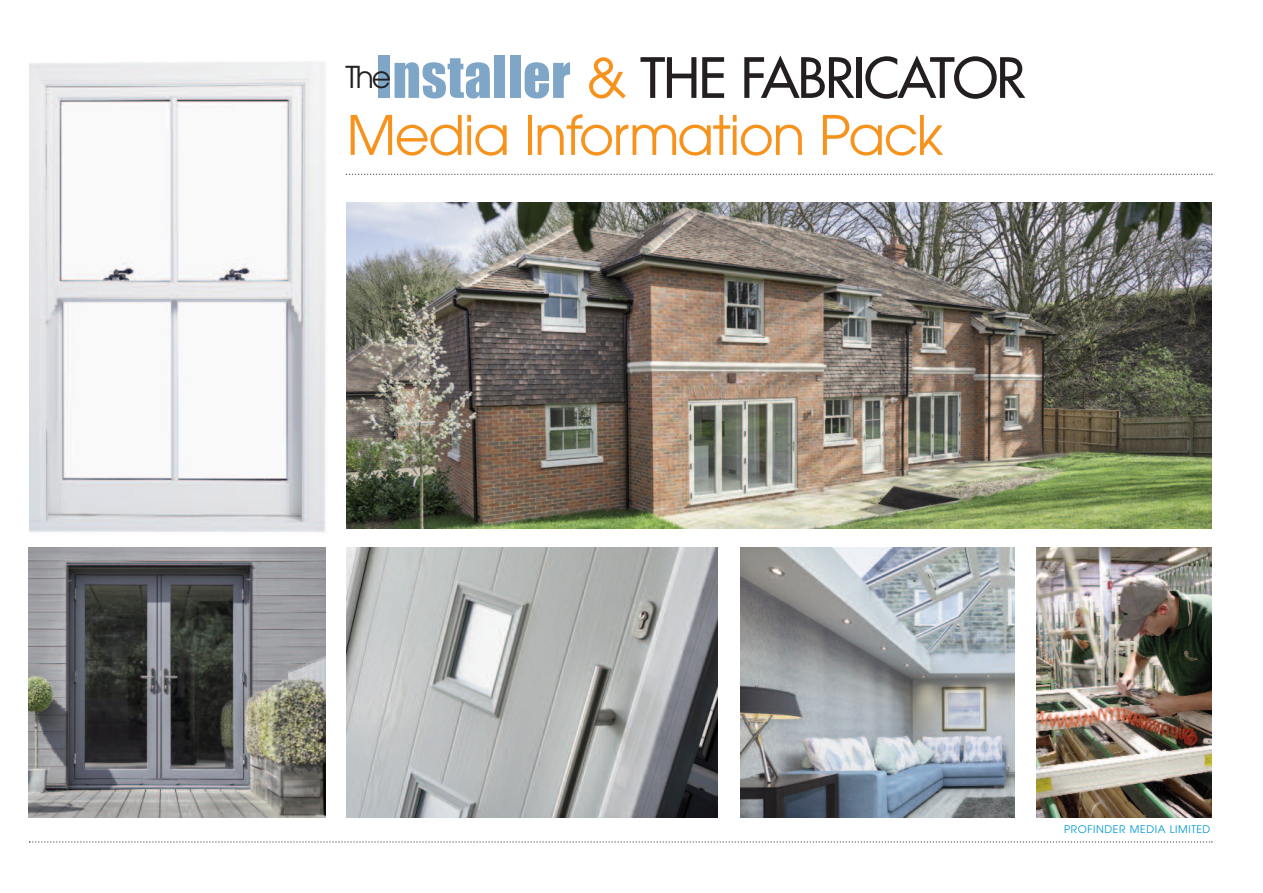
<style>
.page{position:relative;width:1263px;height:893px;background:#fff}
.page>*{position:absolute;margin:0;border:0;box-sizing:border-box;transform-origin:0 0}
.t1{font:54px "Futura";letter-spacing:-.03em;color:#231f20}
.t2{font:54px "Avant Garde";letter-spacing:-.03em;color:#f7931d}
.t3{font:30px "Avant Garde";color:#231f20}
.t4{font:10.5px "Avant Garde";letter-spacing:.055em;color:#0098d3}
.s1{font-family:"Impact";color:#7fa6c7}
.s2{font-family:"Avant Garde";color:#f7931d}
</style>
<div class="page">
<svg style="left:346px;top:174px;width:867px;height:1px"></svg>
<svg style="left:29px;top:841px;width:1184px;height:2px"></svg>
<img style="left:29px;top:547px;width:296px;height:270px">
<img style="left:741px;top:547px;width:274px;height:270px">
<img style="left:347px;top:547px;width:371px;height:270px">
<img style="left:347px;top:202px;width:865px;height:326px">
<img style="left:29px;top:62px;width:297px;height:470px">
<img style="left:1036px;top:548px;width:176px;height:269px">
<p class="t1" style="left:376px;top:51px;width:650px"><span class="s1">Installer</span> <span class="s2">&amp;</span> THE FABRICATOR</p>
<p class="t2" style="left:347px;top:115px;width:598px">Media Information Pack</p>
<p class="t3" style="left:346px;top:66px;width:47px">The</p>
<p class="t4" style="left:1064px;top:825px;width:148px">PROFINDER MEDIA LIMITED</p>
</div>
